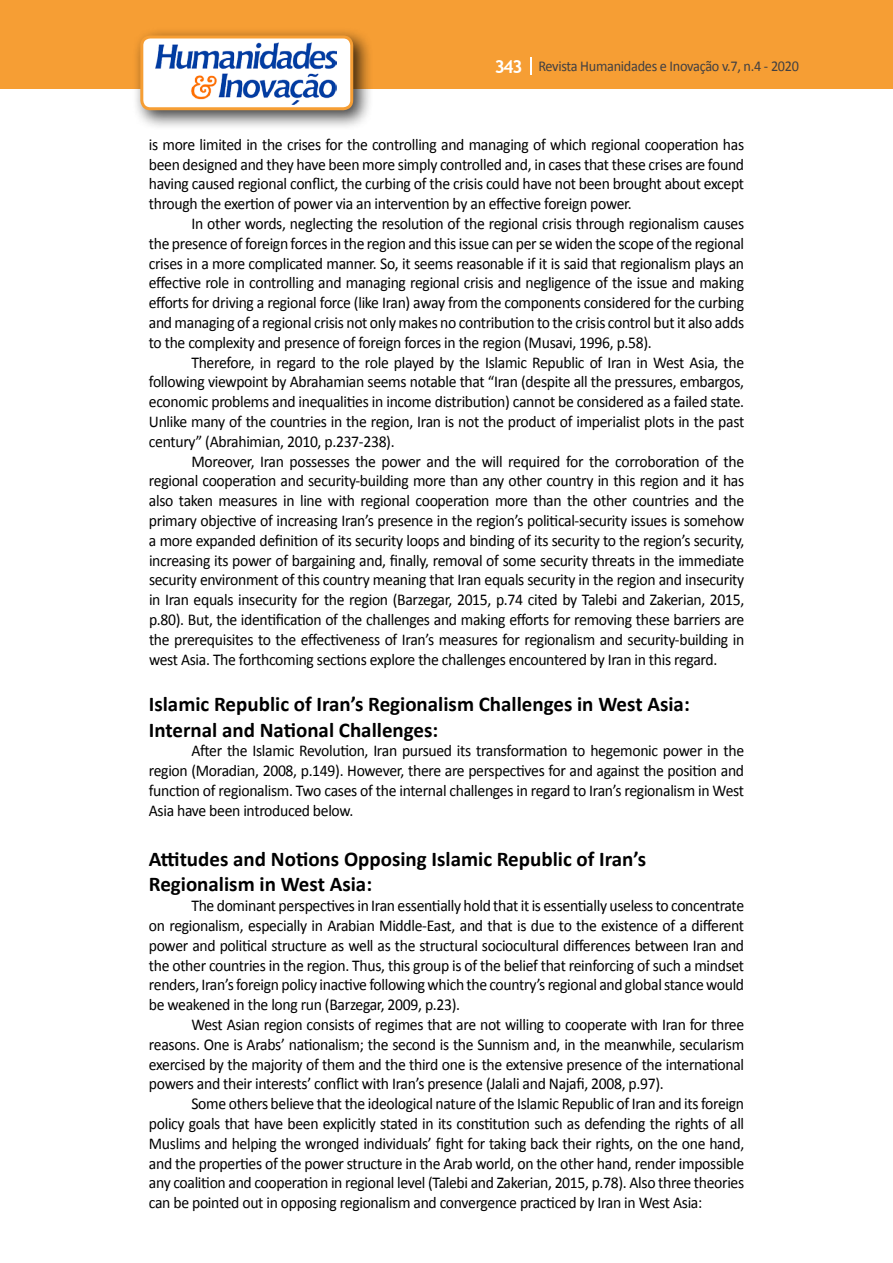
<style>
.page{position:relative;width:893px;height:1263px;background:#fff}
.page>*{position:absolute;margin:0;border:0;box-sizing:border-box;transform-origin:0 0}
.t1{font:700 21px/25.2px "Calibri";color:#000}
.t2{font:16.5px/19.8px "Calibri";letter-spacing:-.02em;color:#000;text-align:justify;scale:.95 1}
.t3{font:15px "Calibri";letter-spacing:-.02em;color:#414042;scale:.95 1}
.s1{font-family:"Trebuchet MS";font-weight:700;font-size:18px;color:#fff}
</style>
<div class="page">
<div style="left:0;top:0;width:893px;height:88px;background:#f69e34"></div>
<svg style="left:530px;top:57px;width:2px;height:18px"></svg>
<div style="left:132px;top:27px;width:241px;height:103px;background:#000;opacity:.75"></div>
<div style="left:142px;top:37px;width:210px;height:72px;background:#fff;border-radius:9px"></div>
<img style="left:156px;top:43px;width:180px;height:62px">
<div style="left:140px;top:35px;width:213px;height:75px;border:3px solid #f69e34;border-radius:9px"></div>
<p class="t3" style="left:495px;top:57px;width:322px"><span class="s1">343</span> Revista Humanidades e Inovação v.7, n.4 - 2020</p>
<p class="t2" style="left:149px;top:134px;width:628px">is more limited in the crises for the controlling and managing of which regional cooperation has been designed and they have been more simply controlled and, in cases that these crises are found having caused regional conflict, the curbing of the crisis could have not been brought about except through the exertion of power via an intervention by an effective foreign power.</p>
<p class="t2" style="left:149px;top:214px;width:628px;text-indent:43px">In other words, neglecting the resolution of the regional crisis through regionalism causes the presence of foreign forces in the region and this issue can per se widen the scope of the regional crises in a more complicated manner. So, it seems reasonable if it is said that regionalism plays an effective role in controlling and managing regional crisis and negligence of the issue and making efforts for driving a regional force (like Iran) away from the components considered for the curbing and managing of a regional crisis not only makes no contribution to the crisis control but it also adds to the complexity and presence of foreign forces in the region (Musavi, 1996, p.58).</p>
<p class="t2" style="left:149px;top:352px;width:628px;text-indent:42px">Therefore, in regard to the role played by the Islamic Republic of Iran in West Asia, the following viewpoint by Abrahamian seems notable that “Iran (despite all the pressures, embargos, economic problems and inequalities in income distribution) cannot be considered as a failed state.<br>Unlike many of the countries in the region, Iran is not the product of imperialist plots in the past century” (Abrahimian, 2010, p.237-238).</p>
<p class="t2" style="left:149px;top:451px;width:628px;text-indent:43px">Moreover, Iran possesses the power and the will required for the corroboration of the regional cooperation and security-building more than any other country in this region and it has also taken measures in line with regional cooperation more than the other countries and the primary objective of increasing Iran’s presence in the region’s political-security issues is somehow a more expanded definition of its security loops and binding of its security to the region’s security, increasing its power of bargaining and, finally, removal of some security threats in the immediate security environment of this country meaning that Iran equals security in the region and insecurity in Iran equals insecurity for the region (Barzegar, 2015, p.74 cited by Talebi and Zakerian, 2015, p.80). But, the identification of the challenges and making efforts for removing these barriers are the prerequisites to the effectiveness of Iran’s measures for regionalism and security-building in west Asia. The forthcoming sections explore the challenges encountered by Iran in this regard.</p>
<p class="t1" style="left:149px;top:692px;width:542px">Islamic Republic of Iran’s Regionalism Challenges in West Asia:<br>Internal and National Challenges:</p>
<p class="t2" style="left:149px;top:741px;width:628px;text-indent:43px">After the Islamic Revolution, Iran pursued its transformation to hegemonic power in the region (Moradian, 2008, p.149). However, there are perspectives for and against the position and function of regionalism. Two cases of the internal challenges in regard to Iran’s regionalism in West Asia have been introduced below.</p>
<p class="t1" style="left:149px;top:847px;width:499px">Attitudes and Notions Opposing Islamic Republic of Iran’s<br>Regionalism in West Asia:</p>
<p class="t2" style="left:149px;top:896px;width:628px;text-indent:43px">The dominant perspectives in Iran essentially hold that it is essentially useless to concentrate on regionalism, especially in Arabian Middle-East, and that is due to the existence of a different power and political structure as well as the structural sociocultural differences between Iran and the other countries in the region. Thus, this group is of the belief that reinforcing of such a mindset renders, Iran’s foreign policy inactive following which the country’s regional and global stance would be weakened in the long run (Barzegar, 2009, p.23).</p>
<p class="t2" style="left:149px;top:1015px;width:628px;text-indent:43px">West Asian region consists of regimes that are not willing to cooperate with Iran for three reasons. One is Arabs’ nationalism; the second is the Sunnism and, in the meanwhile, secularism exercised by the majority of them and the third one is the extensive presence of the international powers and their interests’ conflict with Iran’s presence (Jalali and Najafi, 2008, p.97).</p>
<p class="t2" style="left:149px;top:1094px;width:628px;text-indent:43px">Some others believe that the ideological nature of the Islamic Republic of Iran and its foreign policy goals that have been explicitly stated in its constitution such as defending the rights of all Muslims and helping the wronged individuals’ fight for taking back their rights, on the one hand, and the properties of the power structure in the Arab world, on the other hand, render impossible any coalition and cooperation in regional level (Talebi and Zakerian, 2015, p.78). Also three theories can be pointed out in opposing regionalism and convergence practiced by Iran in West Asia:</p>
</div>
